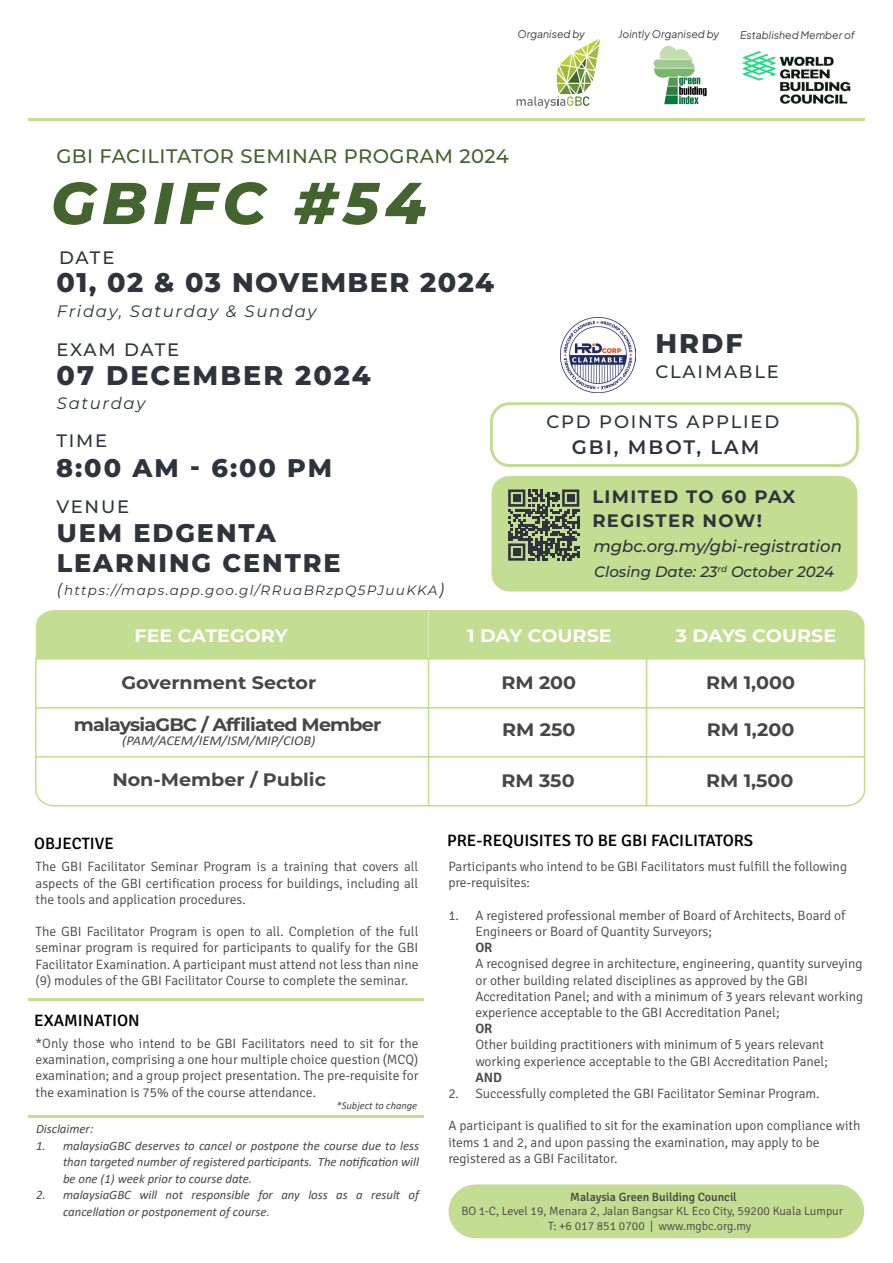
<style>
.page{position:relative;width:893px;height:1263px;background:#fff}
.page>*{position:absolute;margin:0;border:0;box-sizing:border-box;transform-origin:0 0}
.t1{font:italic 800 58.8px "Montserrat";letter-spacing:.1em;color:#43632f}
.t2{font:800 27px "Montserrat";letter-spacing:.05em;color:#2f343c}
.t3{font:800 27px "Montserrat";letter-spacing:.07em;color:#2f343c}
.t4{font:800 25.5px/30.6px "Montserrat";letter-spacing:.075em;color:#2f343c}
.t5{font:500 19.5px "Montserrat";letter-spacing:.025em;color:#43632f}
.t6{font:600 19.5px "Montserrat";letter-spacing:.1em;color:#2f343c}
.t7{font:700 18px "Montserrat";color:#484647;scale:1.06 1}
.t8{font:500 18px "Montserrat";letter-spacing:.1em;color:#2f343c}
.t9{font:700 18px "Montserrat";color:#fff;scale:1.06 1}
.t10{font:700 18px "Montserrat";letter-spacing:-.04em;color:#484647;scale:1.06 1}
.t11{font:700 18px "Montserrat";letter-spacing:.075em;color:#2f343c}
.t12{font:500 16.5px "Signika";color:#000}
.t13{font:italic 16.5px "Montserrat";letter-spacing:.1em;color:#2f343c}
.t14{font:italic 500 16.5px "Montserrat";color:#2f343c}
.t15{font:italic 500 15px "Montserrat";color:#2f343c}
.t16{font:300 13.5px/16.2px "Signika";color:#484647}
.t17{font:italic 13.5px "Montserrat";letter-spacing:.1em;color:#2f343c}
.t18{font:italic 13.5px "Calibri";color:#484647;scale:1.06 1}
.t19{font:600 13.5px "Signika";color:#484647}
.t20{font:italic 12.75px/16.5px "Calibri";color:#484647;text-align:justify}
.t21{font:300 12px/14.4px "Signika";color:#484647;text-align:center}
.t22{font:500 12px "Signika";color:#484647}
.t23{font:italic 10.5px "Plus Jakarta Sans";color:#414042}
.t24{font:italic 10.5px "Calibri";color:#484647}
.s1{font-size:16.5px}
</style>
<div class="page">
<div style="left:449px;top:1184px;width:415px;height:54px;background:#c3dd92;border-radius:27px"></div>
<hr style="left:28px;top:998px;width:396px;height:2px;background:#c3dd92">
<hr style="left:28px;top:119px;width:836px;height:2px;background:#c3dd92">
<hr style="left:28px;top:1115px;width:396px;height:2px;background:#c3dd92">
<div style="left:36px;top:610px;width:393px;height:48px;background:#c3dd92"></div>
<div style="left:429px;top:610px;width:218px;height:49px;background:#c3dd92"></div>
<div style="left:647px;top:610px;width:217px;height:48px;background:#c3dd92"></div>
<div style="left:35px;top:658px;width:394px;height:51px;background:#fff;border:2px solid #c3dd92"></div>
<div style="left:428px;top:658px;width:219px;height:51px;background:#fff;border:2px solid #c3dd92"></div>
<div style="left:646px;top:658px;width:219px;height:51px;background:#fff;border:2px solid #c3dd92"></div>
<div style="left:35px;top:707px;width:394px;height:50px;background:#fff;border:2px solid #c3dd92"></div>
<div style="left:428px;top:707px;width:219px;height:50px;background:#fff;border:2px solid #c3dd92"></div>
<div style="left:646px;top:707px;width:219px;height:50px;background:#fff;border:2px solid #c3dd92"></div>
<svg style="left:35px;top:755px;width:395px;height:52px"></svg>
<div style="left:428px;top:756px;width:219px;height:50px;background:#fff;border:2px solid #c3dd92"></div>
<svg style="left:645px;top:755px;width:221px;height:52px"></svg>
<svg style="left:654px;top:46px;width:53px;height:58px"></svg>
<svg style="left:517px;top:39px;width:83px;height:70px"></svg>
<img style="left:560px;top:317px;width:76px;height:75px">
<div style="left:491px;top:476px;width:366px;height:115px;background:#c3dd92;border-radius:18px"></div>
<div style="left:490px;top:402px;width:369px;height:65px;border:3px solid #c3dd92;border-radius:18px"></div>
<svg style="left:508px;top:489px;width:71px;height:72px"></svg>
<div style="left:513px;top:494px;width:7px;height:8px;background:#2f343c"></div>
<div style="left:567px;top:494px;width:7px;height:8px;background:#2f343c"></div>
<div style="left:513px;top:548px;width:7px;height:8px;background:#2f343c"></div>
<img style="left:742px;top:52px;width:109px;height:52px">
<p class="t23" style="left:517px;top:26px;width:69px">Organised by</p>
<p class="t23" style="left:618px;top:26px;width:102px">Jointly Organised by</p>
<p class="t23" style="left:740px;top:27px;width:116px">Established Member of</p>
<h3 class="t5" style="left:56px;top:143px;width:454px">GBI FACILITATOR SEMINAR PROGRAM 2024</h3>
<h1 class="t1" style="left:51px;top:160px;width:377px">GBIFC #54</h1>
<h3 class="t8" style="left:59px;top:245px;width:57px">DATE</h3>
<h2 class="t2" style="left:57px;top:263px;width:439px">01, 02 &amp; 03 NOVEMBER 2024</h2>
<p class="t13" style="left:57px;top:300px;width:261px">Friday, Saturday &amp; Sunday</p>
<h3 class="t8" style="left:56px;top:337px;width:124px">EXAM DATE</h3>
<h2 class="t3" style="left:57px;top:355px;width:316px">07 DECEMBER 2024</h2>
<p class="t13" style="left:57px;top:392px;width:90px">Saturday</p>
<h3 class="t8" style="left:56px;top:428px;width:52px">TIME</h3>
<h3 class="t4" style="left:56px;top:452px;width:277px">8:00 AM - 6:00 PM</h3>
<h3 class="t8" style="left:56px;top:494px;width:74px">VENUE</h3>
<h3 class="t4" style="left:57px;top:516px;width:285px">UEM EDGENTA<br>LEARNING CENTRE</h3>
<p class="t17" style="left:57px;top:580px;width:389px"><span class="s1">(</span>https://maps.app.goo.gl/RRuaBRzpQ5PJuuKKA<span class="s1">)</span></p>
<h2 class="t3" style="left:655px;top:324px;width:89px">HRDF</h2>
<h3 class="t8" style="left:655px;top:359px;width:125px">CLAIMABLE</h3>
<h3 class="t8" style="left:546px;top:409px;width:234px">CPD POINTS APPLIED</h3>
<h3 class="t6" style="left:572px;top:434px;width:189px">GBI, MBOT, LAM</h3>
<h3 class="t11" style="left:592px;top:484px;width:205px">LIMITED TO 60 PAX</h3>
<p class="t14" style="left:593px;top:534px;width:250px">mgbc.org.my/gbi-registration</p>
<p class="t15" style="left:594px;top:561px;width:241px">Closing Date: 23<sup>rd</sup> October 2024</p>
<h3 class="t11" style="left:592px;top:508px;width:171px">REGISTER NOW!</h3>
<h3 class="t9" style="left:135px;top:622px;width:146px">FEE CATEGORY</h3>
<h3 class="t9" style="left:467px;top:622px;width:138px">1 DAY COURSE</h3>
<h3 class="t9" style="left:676px;top:622px;width:153px">3 DAYS COURSE</h3>
<h3 class="t7" style="left:121px;top:670px;width:185px">Government Sector</h3>
<h3 class="t10" style="left:74px;top:711px;width:292px">malaysiaGBC / Affiliated Member</h3>
<p class="t18" style="left:122px;top:731px;width:184px">(PAM/ACEM/IEM/ISM/MIP/CIOB)</p>
<h3 class="t7" style="left:112px;top:766px;width:203px">Non-Member / Public</h3>
<p class="t12" style="left:34px;top:831px;width:81px">OBJECTIVE</p>
<p class="t16" style="left:36px;top:858px;width:384px;text-align:justify">The GBI Facilitator Seminar Program is a training that covers all aspects of the GBI certification process for buildings, including all the tools and application procedures.</p>
<p class="t16" style="left:36px;top:923px;width:384px;text-align:justify">The GBI Facilitator Program is open to all. Completion of the full seminar program is required for participants to qualify for the GBI Facilitator Examination. A participant must attend not less than nine (9) modules of the GBI Facilitator Course to complete the seminar.</p>
<p class="t12" style="left:34px;top:1008px;width:107px">EXAMINATION</p>
<p class="t16" style="left:36px;top:1034px;width:384px;text-align:justify">*Only those who intend to be GBI Facilitators need to sit for the examination, comprising a one hour multiple choice question (MCQ) examination; and a group project presentation. The pre-requisite for the examination is 75% of the course attendance.</p>
<p class="t24" style="left:337px;top:1099px;width:82px">*Subject to change</p>
<p class="t20" style="left:36px;top:1120px;width:59px">Disclaimer:</p>
<p class="t20" style="left:63px;top:1137px;width:357px;text-indent:-27px">1. malaysiaGBC deserves to cancel or postpone the course due to less than targeted number of registered participants. The notification will be one (1) week prior to course date.</p>
<p class="t20" style="left:63px;top:1186px;width:357px;text-indent:-27px">2. malaysiaGBC will not responsible for any loss as a result of cancellation or postponement of course.</p>
<h3 class="t7" style="left:501px;top:670px;width:72px">RM 200</h3>
<h3 class="t7" style="left:502px;top:716px;width:71px">RM 250</h3>
<h3 class="t7" style="left:501px;top:768px;width:70px">RM 350</h3>
<h3 class="t7" style="left:706px;top:670px;width:85px">RM 1,000</h3>
<h3 class="t7" style="left:707px;top:716px;width:84px">RM 1,200</h3>
<h3 class="t7" style="left:706px;top:768px;width:84px">RM 1,500</h3>
<p class="t12" style="left:447px;top:828px;width:308px">PRE-REQUISITES TO BE GBI FACILITATORS</p>
<p class="t16" style="left:448px;top:858px;width:400px">Participants who intend to be GBI Facilitators must fulfill the following pre-requisites:</p>
<p class="t16" style="left:475px;top:906px;width:372px;text-indent:-27px">1. A registered professional member of Board of Architects, Board of<br>Engineers or Board of Quantity Surveyors;</p>
<p class="t19" style="left:475px;top:937px;width:19px">OR</p>
<p class="t16" style="left:475px;top:955px;width:389px">A recognised degree in architecture, engineering, quantity surveying or other building related disciplines as approved by the GBI Accreditation Panel; and with a minimum of 3 years relevant working experience acceptable to the GBI Accreditation Panel;</p>
<p class="t19" style="left:475px;top:1018px;width:19px">OR</p>
<p class="t16" style="left:475px;top:1036px;width:354px">Other building practitioners with minimum of 5 years relevant working experience acceptable to the GBI Accreditation Panel;</p>
<p class="t19" style="left:475px;top:1066px;width:28px">AND</p>
<p class="t16" style="left:448px;top:1084px;width:373px">2. Successfully completed the GBI Facilitator Seminar Program.</p>
<p class="t16" style="left:448px;top:1117px;width:413px">A participant is qualified to sit for the examination upon compliance with items 1 and 2, and upon passing the examination, may apply to be registered as a GBI Facilitator.</p>
<p class="t22" style="left:570px;top:1188px;width:168px">Malaysia Green Building Council</p>
<p class="t21" style="left:461px;top:1203px;width:383px">BO 1-C, Level 19, Menara 2, Jalan Bangsar KL Eco City, 59200 Kuala Lumpur<br>T: +6 017 851 0700 | www.mgbc.org.my</p>
</div>
